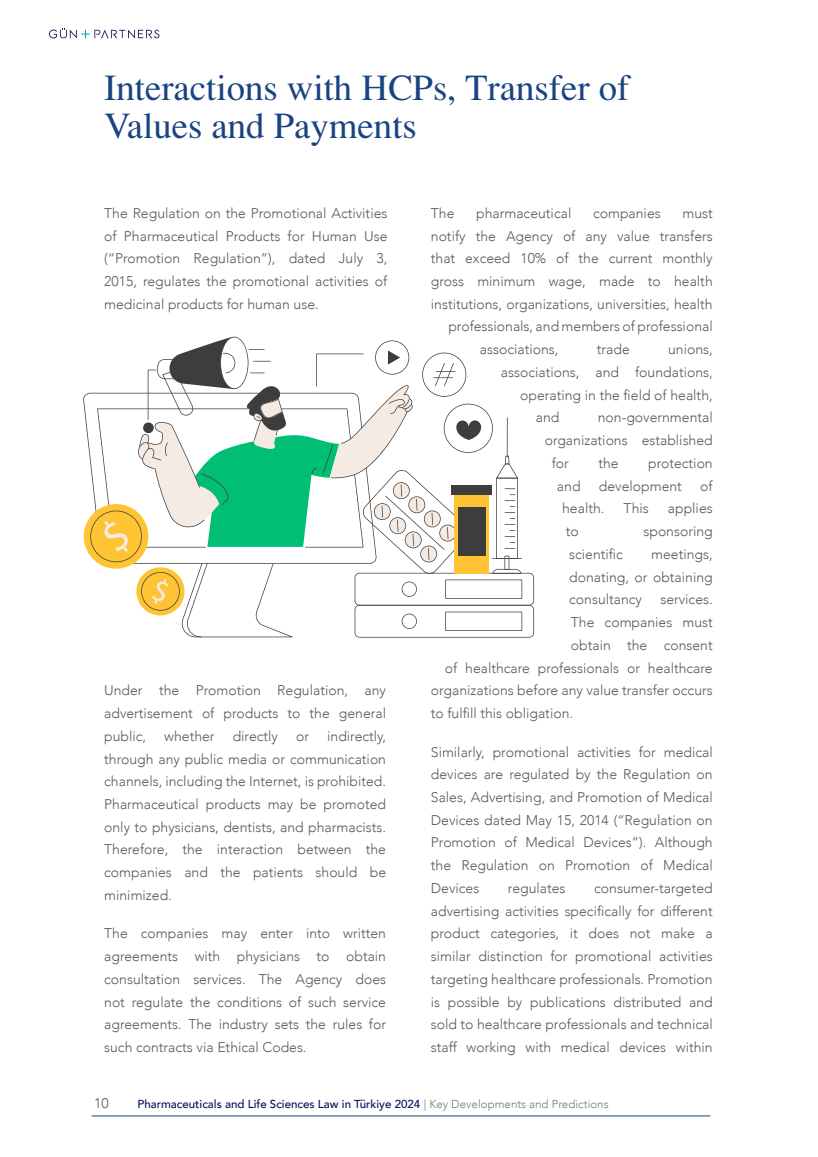
<style>
.page{position:relative;width:818px;height:1157px;background:#fff}
.page>*{position:absolute;margin:0;border:0;box-sizing:border-box;transform-origin:0 0}
.t1{font:36.75px/38.5px "Times Normal Tr";color:#1a4382}
.t2{font:300 14px/22.8px "Avenir";color:#59585b;text-align:justify}
.t3{font:500 11.55px "Avenir";color:#031059}
.s1{font-weight:300;color:#76787b}
</style>
<div class="page">
<hr style="left:92px;top:1115px;width:618px;height:1px;background:#1f4282">
<svg style="left:49px;top:28px;width:110px;height:11px"></svg>
<svg style="left:83px;top:336px;width:451px;height:301px"></svg>
<p class="t1" style="left:104px;top:68px;width:526px">Interactions with HCPs, Transfer of<br>Values and Payments</p>
<p class="t2" style="left:104px;top:201px;width:285px">The Regulation on the Promotional Activities of Pharmaceutical Products for Human Use (“Promotion Regulation”), dated July 3, 2015, regulates the promotional activities of medicinal products for human use.</p>
<p class="t2" style="left:104px;top:679px;width:283px">Under the Promotion Regulation, any advertisement of products to the general public,</p>
<p class="t2" style="left:104px;top:724px;width:283px;text-indent:223px">indirectly, through any public media or communication channels, including the Internet, is prohibited.<br>Pharmaceutical products may be promoted only to physicians, dentists, and pharmacists.<br>Therefore, the interaction between the companies and the patients should be minimized.</p>
<p class="t2" style="left:104px;top:922px;width:283px">The companies may enter into written agreements with physicians to obtain consultation services. The Agency does not regulate the conditions of such service agreements. The industry sets the rules for such contracts via Ethical Codes.</p>
<p class="t2" style="left:164px;top:724px;width:52px">whether</p>
<p class="t2" style="left:233px;top:724px;width:47px">directly</p>
<p class="t2" style="left:296px;top:724px;width:14px">or</p>
<p class="t2" style="left:431px;top:201px;width:25px">The</p>
<p class="t2" style="left:476px;top:201px;width:97px">pharmaceutical</p>
<p class="t2" style="left:593px;top:201px;width:69px">companies</p>
<p class="t2" style="left:682px;top:201px;width:32px">must</p>
<p class="t2" style="left:431px;top:224px;width:283px">notify the Agency of any value transfers</p>
<p class="t2" style="left:431px;top:247px;width:283px">that exceed 10% of the current monthly</p>
<p class="t2" style="left:431px;top:270px;width:283px">gross minimum wage, made to health</p>
<p class="t2" style="left:431px;top:292px;width:283px">institutions, organizations, universities, health</p>
<p class="t2" style="left:448px;top:315px;width:266px">professionals, and members of professional</p>
<p class="t2" style="left:480px;top:338px;width:80px">associations,</p>
<p class="t2" style="left:597px;top:338px;width:34px">trade</p>
<p class="t2" style="left:668px;top:338px;width:46px">unions,</p>
<p class="t2" style="left:501px;top:361px;width:213px">associations, and foundations,</p>
<p class="t2" style="left:520px;top:383px;width:194px">operating in the field of health,</p>
<p class="t2" style="left:536px;top:406px;width:25px">and</p>
<p class="t2" style="left:598px;top:406px;width:116px">non-governmental</p>
<p class="t2" style="left:544px;top:429px;width:169px">organizations established</p>
<p class="t2" style="left:551px;top:451px;width:19px">for</p>
<p class="t2" style="left:598px;top:451px;width:22px">the</p>
<p class="t2" style="left:648px;top:451px;width:66px">protection</p>
<p class="t2" style="left:557px;top:474px;width:25px">and</p>
<p class="t2" style="left:599px;top:474px;width:84px">development</p>
<p class="t2" style="left:700px;top:474px;width:14px">of</p>
<p class="t2" style="left:562px;top:497px;width:44px">health.</p>
<p class="t2" style="left:623px;top:497px;width:27px">This</p>
<p class="t2" style="left:668px;top:497px;width:46px">applies</p>
<p class="t2" style="left:565px;top:520px;width:14px">to</p>
<p class="t2" style="left:643px;top:520px;width:71px">sponsoring</p>
<p class="t2" style="left:569px;top:542px;width:55px">scientific</p>
<p class="t2" style="left:569px;top:542px;width:145px;text-indent:82px">meetings, donating, or obtaining consultancy</p>
<p class="t2" style="left:660px;top:588px;width:54px">services.</p>
<p class="t2" style="left:571px;top:611px;width:143px">The companies must</p>
<p class="t2" style="left:571px;top:633px;width:143px">obtain the consent</p>
<p class="t2" style="left:445px;top:656px;width:269px">of healthcare professionals or healthcare</p>
<p class="t2" style="left:431px;top:679px;width:283px">organizations before any value transfer occurs</p>
<p class="t2" style="left:431px;top:701px;width:144px">to fulfill this obligation.</p>
<p class="t2" style="left:431px;top:740px;width:283px">Similarly, promotional activities for medical devices are regulated by the Regulation on Sales, Advertising, and Promotion of Medical Devices dated May 15, 2014 (“Regulation on Promotion of Medical Devices”). Although the Regulation on Promotion of Medical Devices</p>
<p class="t2" style="left:431px;top:876px;width:283px;text-indent:163px">consumer-targeted advertising activities specifically for different product categories, it does not make a similar distinction for promotional activities targeting healthcare professionals. Promotion is possible by publications distributed and sold to healthcare professionals and technical staff working with medical devices within</p>
<p class="t2" style="left:508px;top:876px;width:59px">regulates</p>
<p class="t2" style="left:94px;top:1091px;width:16px">10</p>
<p class="t3" style="left:137px;top:1093px;width:472px">Pharmaceuticals and Life Sciences Law in Türkiye 2024 <span class="s1">| Key Developments and Predictions</span></p>
</div>
